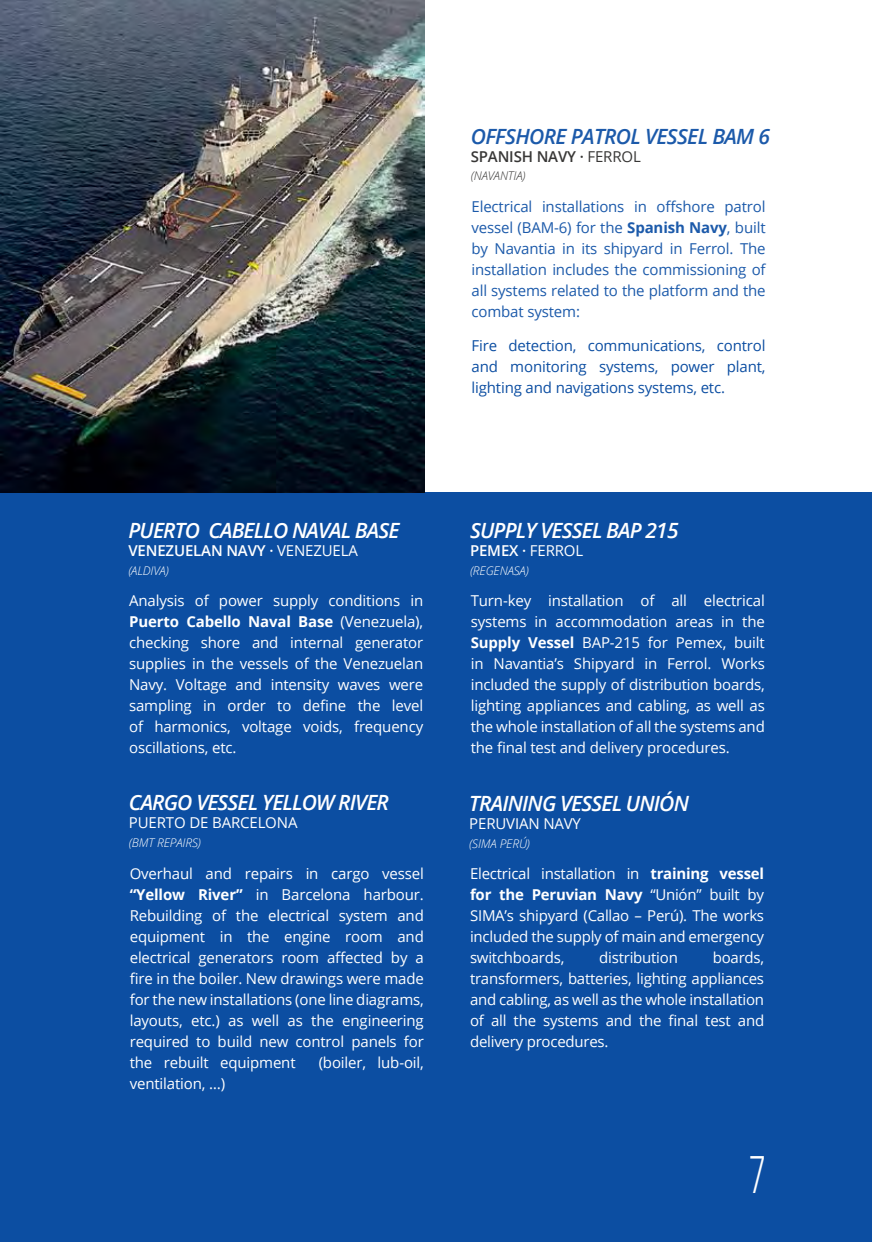
<style>
.page{position:relative;width:872px;height:1242px;background:#fff}
.page>*{position:absolute;margin:0;border:0;box-sizing:border-box;transform-origin:0 0}
.t1{font:52.5px "Bebas Neue";color:#fff;scale:.85 1}
.t2{font:italic 600 21px "Open Sans";letter-spacing:-.04em;color:#fff}
.t3{font:italic 600 21px "Open Sans";letter-spacing:-.03em;color:#1c5aaa}
.t4{font:15px/21px "Open Sans";letter-spacing:-.01em;color:#fff;text-align:justify}
.t5{font:15px/21px "Open Sans";letter-spacing:-.01em;color:#1c5aaa;text-align:justify}
.t6{font:15px/21px "Open Sans";letter-spacing:-.01em;color:#0c4ea2;text-align:justify}
.t7{font:600 15px "Open Sans";letter-spacing:-.01em;color:#fff}
.t8{font:600 15px "Open Sans";letter-spacing:-.01em;color:#383736}
.t9{font:italic 300 12px "Open Sans";letter-spacing:-.01em;color:#fff}
.t10{font:italic 300 12px "Open Sans";letter-spacing:-.01em;color:#383736}
.s1{font-weight:400}
.s2{font-weight:700}
</style>
<div class="page">
<div style="left:0;top:492px;width:872px;height:750px;background:#0c4ea2"></div>
<img style="left:0;top:0;width:424px;height:492px">
<h2 class="t3" style="left:471px;top:122px;width:301px">OFFSHORE PATROL VESSEL BAM 6</h2>
<p class="t8" style="left:471px;top:146px;width:172px">SPANISH NAVY · <span class="s1">FERROL</span></p>
<p class="t10" style="left:471px;top:168px;width:56px">(NAVANTIA)</p>
<p class="t5" style="left:471px;top:195px;width:296px">Electrical installations in offshore patrol vessel (BAM-6) for the <span class="s2">Spanish Navy</span>, built by Navantia in its shipyard in Ferrol. The installation includes the commissioning of all systems related to the platform and the combat system:</p>
<p class="t6" style="left:471px;top:334px;width:295px">Fire detection, communications, control and monitoring systems, power plant, lighting and navigations systems, etc.</p>
<h2 class="t2" style="left:128px;top:516px;width:273px">PUERTO CABELLO NAVAL BASE</h2>
<p class="t7" style="left:128px;top:540px;width:231px">VENEZUELAN NAVY · <span class="s1">VENEZUELA</span></p>
<p class="t9" style="left:128px;top:562px;width:42px">(ALDIVA)</p>
<p class="t4" style="left:129px;top:590px;width:296px">Analysis of power supply conditions in <span class="s2">Puerto Cabello Naval Base</span> (Venezuela), checking shore and internal generator supplies in the vessels of the Venezuelan Navy. Voltage and intensity waves were sampling in order to define the level of harmonics, voltage voids, frequency oscillations, etc.</p>
<h2 class="t2" style="left:129px;top:788px;width:261px">CARGO VESSEL YELLOW RIVER</h2>
<p class="t4" style="left:129px;top:812px;width:170px">PUERTO DE BARCELONA</p>
<p class="t9" style="left:129px;top:834px;width:73px">(BMT REPAIRS)</p>
<p class="t4" style="left:130px;top:862px;width:296px">Overhaul and repairs in cargo vessel <span class="s2">“Yellow River”</span> in Barcelona harbour.<br>Rebuilding of the electrical system and equipment in the engine room and electrical generators room affected by a fire in the boiler. New drawings were made for the new installations (one line diagrams, layouts, etc.) as well as the engineering required to build new control panels for the rebuilt equipment</p>
<p class="t4" style="left:319px;top:1051px;width:107px">(boiler, lub-oil,</p>
<p class="t4" style="left:130px;top:1072px;width:97px">ventilation, …)</p>
<h2 class="t2" style="left:470px;top:516px;width:210px">SUPPLY VESSEL BAP 215</h2>
<p class="t7" style="left:470px;top:540px;width:115px">PEMEX · <span class="s1">FERROL</span></p>
<p class="t9" style="left:470px;top:562px;width:60px">(REGENASA)</p>
<p class="t4" style="left:471px;top:590px;width:296px">Turn-key installation of all electrical systems in accommodation areas in the <span class="s2">Supply Vessel</span> BAP-215 for Pemex, built in Navantia’s Shipyard in Ferrol. Works included the supply of distribution boards, lighting appliances and cabling, as well as the whole installation of all the systems and the final test and delivery procedures.</p>
<h2 class="t2" style="left:469px;top:789px;width:221px">TRAINING VESSEL UNIÓN</h2>
<p class="t4" style="left:469px;top:812px;width:113px">PERUVIAN NAVY</p>
<p class="t9" style="left:469px;top:835px;width:62px">(SIMA PERÚ)</p>
<p class="t4" style="left:470px;top:862px;width:296px">Electrical installation in <span class="s2">training vessel for the Peruvian Navy</span> “Unión” built by SIMA’s shipyard (Callao – Perú). The works included the supply of main and emergency switchboards,</p>
<p class="t4" style="left:470px;top:946px;width:296px;text-indent:243px">boards, transformers, batteries, lighting appliances and cabling, as well as the whole installation of all the systems and the final test and delivery procedures.</p>
<p class="t4" style="left:599px;top:946px;width:80px">distribution</p>
<h1 class="t1" style="left:748px;top:1146px;width:21px">7</h1>
</div>
